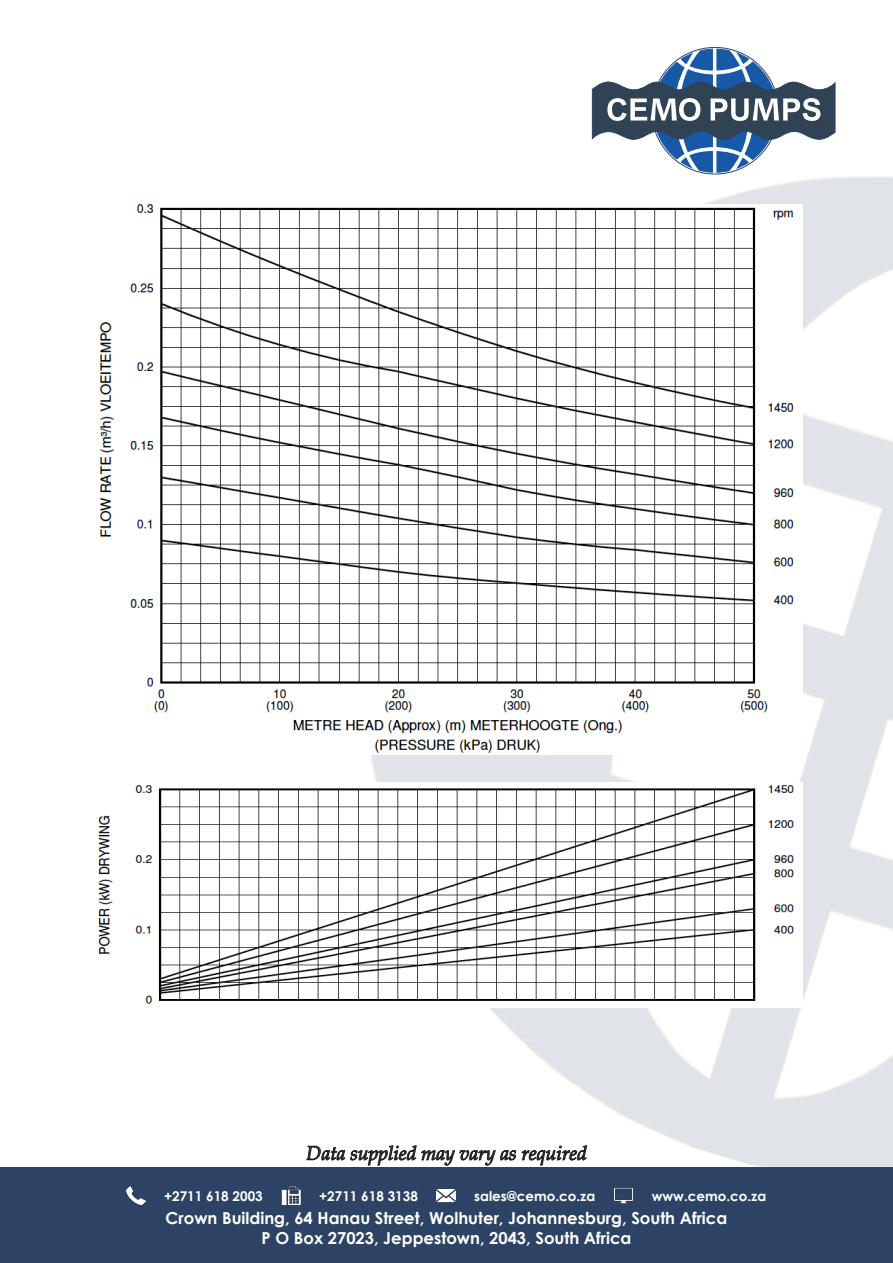
<style>
.page{position:relative;width:893px;height:1263px;background:#fff}
.page>*{position:absolute;margin:0;border:0;box-sizing:border-box;transform-origin:0 0}
.t1{font:italic 19.5px "Book Antiqua";color:#231f20}
.t2{font:700 16.5px "Century Gothic";color:#fff}
.t3{font:700 13.5px "Century Gothic";color:#fff}
</style>
<div class="page">
<img style="left:243px;top:82px;width:650px;height:1086px">
<svg style="left:592px;top:47px;width:243px;height:128px"></svg>
<div style="left:0;top:1168px;width:893px;height:95px;background:#2d4365"></div>
<img style="left:127px;top:1186px;width:18px;height:19px">
<img style="left:282px;top:1186px;width:18px;height:19px">
<img style="left:437px;top:1189px;width:18px;height:14px">
<img style="left:614px;top:1187px;width:19px;height:17px">
<img style="left:99px;top:204px;width:703px;height:550px">
<img style="left:98px;top:782px;width:704px;height:225px">
<svg style="left:306px;top:1145px;width:281px;height:21px"></svg>
<p class="t1" style="left:306px;top:1139px;width:282px">Data supplied may vary as required</p>
<p class="t3" style="left:164px;top:1185px;width:100px">+2711 618 2003</p>
<p class="t3" style="left:319px;top:1185px;width:100px">+2711 618 3138</p>
<p class="t3" style="left:474px;top:1185px;width:123px">sales@cemo.co.za</p>
<p class="t3" style="left:652px;top:1185px;width:116px">www.cemo.co.za</p>
<p class="t2" style="left:166px;top:1206px;width:563px">Crown Building, 64 Hanau Street, Wolhuter, Johannesburg, South Africa</p>
<p class="t2" style="left:262px;top:1226px;width:371px">P O Box 27023, Jeppestown, 2043, South Africa</p>
</div>
